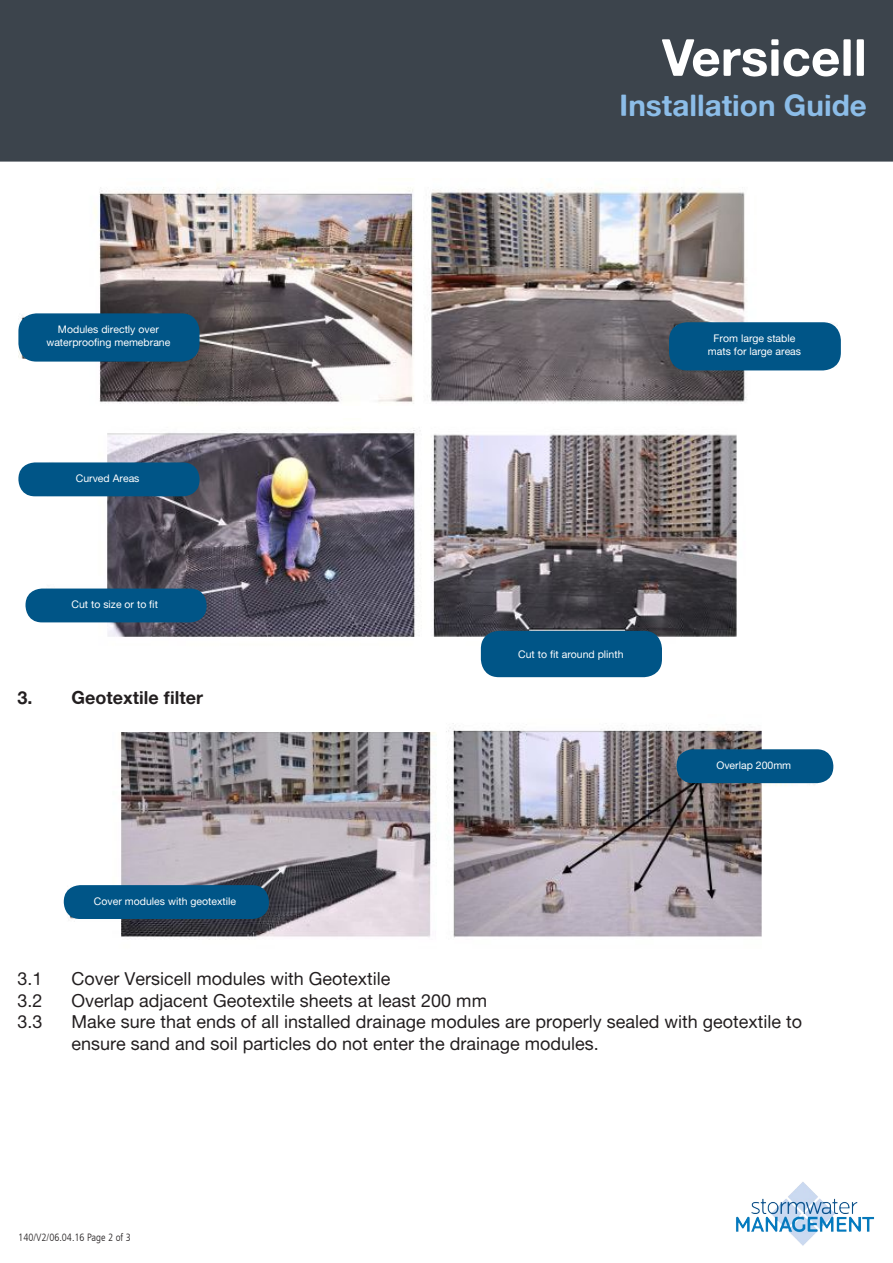
<style>
.page{position:relative;width:893px;height:1263px;background:#fff}
.page>*{position:absolute;margin:0;border:0;box-sizing:border-box;transform-origin:0 0}
.t1{font:51.3px "Alte Haas Grotesk Bold";color:#fff}
.t2{font:29.7px "Alte Haas Grotesk Bold";color:#8cbde8}
.t3{font:18px "Alte Haas Grotesk";color:#231f20}
.t4{font:18px "Alte Haas Grotesk Bold";color:#231f20}
.t5{font:10.5px/12.6px "Alte Haas Grotesk";color:#fff;text-align:center}
.t6{font:300 condensed 10.5px "Frutiger LT";color:#231f20}
</style>
<div class="page">
<div style="left:0;top:0;width:893px;height:162px;background:#3c444c"></div>
<img style="left:18px;top:184px;width:823px;height:220px">
<div style="left:669px;top:322px;width:172px;height:48px;background:#005587;border-radius:18px"></div>
<div style="left:18px;top:313px;width:182px;height:49px;background:#005587;border-radius:18px"></div>
<img style="left:46px;top:428px;width:691px;height:246px">
<div style="left:18px;top:462px;width:182px;height:34px;background:#005587;border-radius:16px"></div>
<div style="left:26px;top:588px;width:181px;height:34px;background:#005587;border-radius:16px"></div>
<div style="left:481px;top:631px;width:181px;height:46px;background:#005587;border-radius:18px"></div>
<img style="left:63px;top:723px;width:771px;height:217px">
<div style="left:64px;top:885px;width:205px;height:34px;background:#005587;border-radius:16px"></div>
<div style="left:676px;top:749px;width:157px;height:34px;background:#005587;border-radius:16px"></div>
<img style="left:736px;top:1182px;width:139px;height:64px">
<p class="t5" style="left:46px;top:323px;width:126px">Modules directly over waterproofing memebrane</p>
<p class="t5" style="left:76px;top:472px;width:65px">Curved Areas</p>
<p class="t5" style="left:72px;top:598px;width:88px">Cut to size or to fit</p>
<p class="t4" style="left:18px;top:687px;width:187px">3. Geotextile filter</p>
<p class="t5" style="left:94px;top:895px;width:144px">Cover modules with geotextile</p>
<p class="t1" style="left:662px;top:26px;width:207px">Versicell</p>
<p class="t2" style="left:620px;top:87px;width:249px">Installation Guide</p>
<p class="t5" style="left:714px;top:332px;width:83px">From large stable</p>
<p class="t5" style="left:708px;top:344px;width:95px">mats for large areas</p>
<p class="t5" style="left:518px;top:648px;width:107px">Cut to fit around plinth</p>
<p class="t5" style="left:716px;top:759px;width:76px">Overlap 200mm</p>
<p class="t3" style="left:18px;top:968px;width:27px">3.1</p>
<p class="t3" style="left:72px;top:968px;width:320px">Cover Versicell modules with Geotextile</p>
<p class="t3" style="left:18px;top:989px;width:27px">3.2</p>
<p class="t3" style="left:72px;top:989px;width:417px">Overlap adjacent Geotextile sheets at least 200 mm</p>
<p class="t3" style="left:18px;top:1011px;width:27px">3.3</p>
<p class="t3" style="left:72px;top:1011px;width:732px">Make sure that ends of all installed drainage modules are properly sealed with geotextile to</p>
<p class="t3" style="left:72px;top:1033px;width:529px">ensure sand and soil particles do not enter the drainage modules.</p>
<p class="t6" style="left:18px;top:1231px;width:114px">140/V2/06.04.16 Page 2 of 3</p>
</div>
